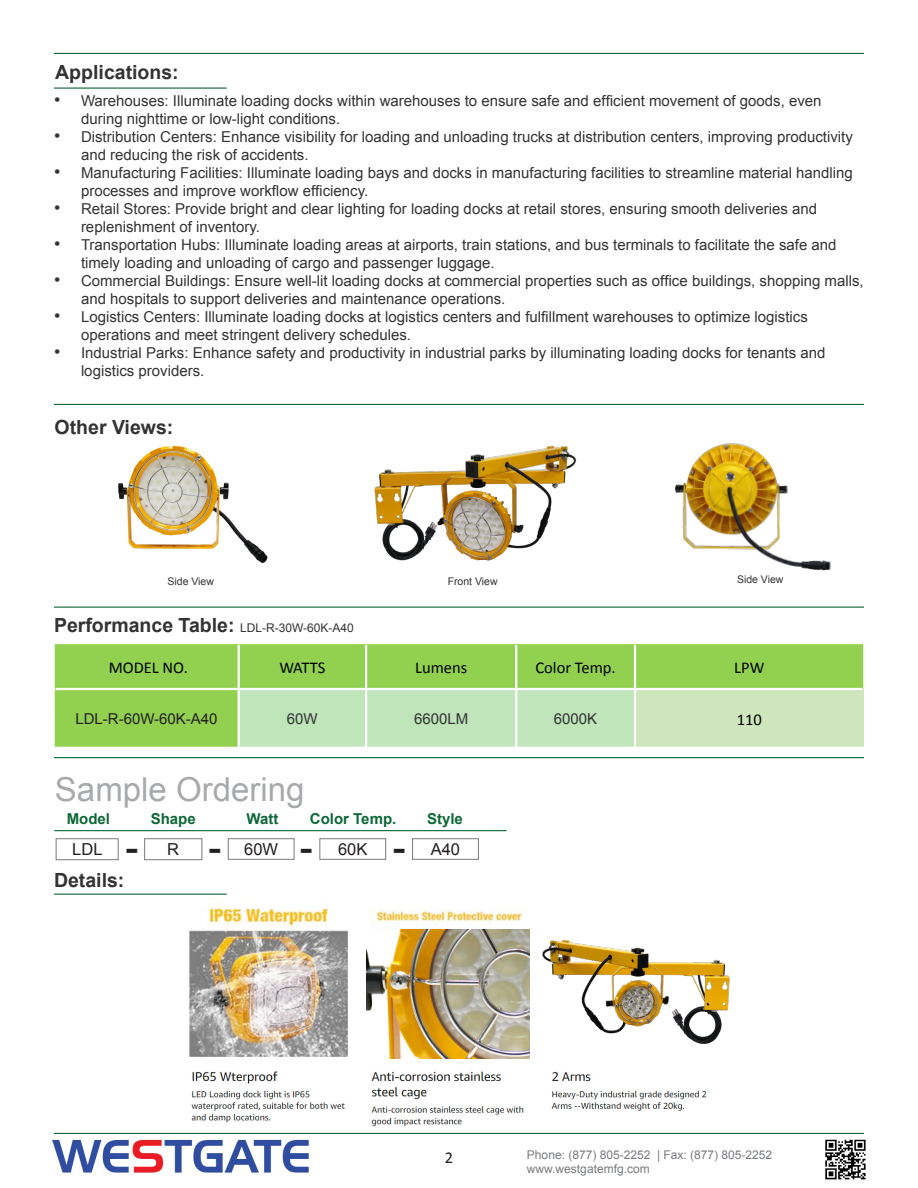
<style>
.page{position:relative;width:918px;height:1188px;background:#fff}
.page>*{position:absolute;margin:0;border:0;box-sizing:border-box;transform-origin:0 0}
.t1{font:33px "Arial";color:#a8a9ad}
.t2{font:700 28.5px "Verdana";color:#231f20}
.t3{font:700 19.5px "Arial";color:#333}
.t4{font:16.5px "Calibri";color:#000}
.t5{font:16.5px "Arial";color:#231f20}
.t6{font:16.5px "Calibri";color:#231f20}
.t7{font:15px/18px "Arial";color:#333}
.t8{font:700 15px "Arial";color:#0d6736}
.t9{font:15px "Arial";color:#231f20}
.t10{font:15px "Arial";color:#323332}
.t11{font:12px "Arial";color:#787a7d}
.t12{font:10.5px "Arial";color:#333}
.s1{font-size:18px}
.s2{font-weight:400;font-size:12px}
</style>
<div class="page">
<hr style="left:54px;top:607px;width:810px;height:1px;background:#0d6736">
<hr style="left:54px;top:53px;width:810px;height:1px;background:#0d6736">
<hr style="left:54px;top:404px;width:810px;height:1px;background:#0d6736">
<div style="left:55px;top:644px;width:808px;height:103px;background:#92d050"></div>
<div style="left:240px;top:690px;width:394px;height:57px;background:#c0e5bb"></div>
<div style="left:635px;top:689px;width:228px;height:59px;background:#cfe5bb"></div>
<hr style="left:238px;top:645px;width:2px;height:43px;background:#fff">
<hr style="left:365px;top:645px;width:2px;height:43px;background:#fff">
<hr style="left:515px;top:645px;width:2px;height:43px;background:#fff">
<hr style="left:634px;top:645px;width:2px;height:43px;background:#fff">
<hr style="left:238px;top:690px;width:2px;height:57px;background:#fff">
<hr style="left:365px;top:690px;width:2px;height:57px;background:#fff">
<hr style="left:515px;top:690px;width:2px;height:57px;background:#fff">
<hr style="left:634px;top:690px;width:2px;height:57px;background:#fff">
<hr style="left:56px;top:688px;width:183px;height:2px;background:#fff">
<hr style="left:239px;top:688px;width:127px;height:2px;background:#fff">
<hr style="left:366px;top:688px;width:150px;height:2px;background:#fff">
<hr style="left:516px;top:688px;width:119px;height:2px;background:#fff">
<hr style="left:635px;top:688px;width:227px;height:2px;background:#fff">
<hr style="left:635px;top:747px;width:229px;height:2px;background:#fff">
<hr style="left:54px;top:757px;width:810px;height:1px;background:#0d6736">
<hr style="left:54px;top:1133px;width:810px;height:1px;background:#0d6736">
<img style="left:52px;top:1139px;width:257px;height:35px">
<img style="left:825px;top:1139px;width:41px;height:41px">
<img style="left:674px;top:443px;width:157px;height:127px">
<div style="left:56px;top:838px;width:63px;height:22px;border:1px solid #787a7d"></div>
<div style="left:144px;top:838px;width:58px;height:22px;border:1px solid #787a7d"></div>
<hr style="left:54px;top:830px;width:453px;height:1px;background:#0d6736">
<div style="left:228px;top:838px;width:66px;height:22px;border:1px solid #787a7d"></div>
<div style="left:319px;top:838px;width:67px;height:22px;border:1px solid #787a7d"></div>
<div style="left:412px;top:838px;width:67px;height:22px;border:1px solid #787a7d"></div>
<img style="left:118px;top:445px;width:150px;height:118px">
<img style="left:374px;top:445px;width:203px;height:116px">
<hr style="left:54px;top:88px;width:173px;height:1px;background:#0d6736">
<img style="left:189px;top:906px;width:518px;height:221px">
<hr style="left:54px;top:894px;width:173px;height:1px;background:#0d6736">
<img style="left:367px;top:929px;width:163px;height:130px">
<img style="left:537px;top:939px;width:193px;height:107px">
<p class="t3" style="left:55px;top:59px;width:125px">Applications:</p>
<p class="t7" style="left:81px;top:92px;width:742px;text-indent:-27px"><span class="s1">•</span> Warehouses: Illuminate loading docks within warehouses to ensure safe and efficient movement of goods, even during nighttime or low-light conditions.</p>
<p class="t7" style="left:81px;top:128px;width:773px;text-indent:-27px"><span class="s1">•</span> Distribution Centers: Enhance visibility for loading and unloading trucks at distribution centers, improving productivity and reducing the risk of accidents.</p>
<p class="t7" style="left:81px;top:164px;width:773px;text-indent:-27px"><span class="s1">•</span> Manufacturing Facilities: Illuminate loading bays and docks in manufacturing facilities to streamline material handling processes and improve workflow efficiency.</p>
<p class="t7" style="left:81px;top:200px;width:738px;text-indent:-27px"><span class="s1">•</span> Retail Stores: Provide bright and clear lighting for loading docks at retail stores, ensuring smooth deliveries and replenishment of inventory.</p>
<p class="t7" style="left:81px;top:236px;width:757px;text-indent:-27px"><span class="s1">•</span> Transportation Hubs: Illuminate loading areas at airports, train stations, and bus terminals to facilitate the safe and timely loading and unloading of cargo and passenger luggage.</p>
<p class="t7" style="left:81px;top:272px;width:784px;text-indent:-27px"><span class="s1">•</span> Commercial Buildings: Ensure well-lit loading docks at commercial properties such as office buildings, shopping malls, and hospitals to support deliveries and maintenance operations.</p>
<p class="t7" style="left:81px;top:308px;width:728px;text-indent:-27px"><span class="s1">•</span> Logistics Centers: Illuminate loading docks at logistics centers and fulfillment warehouses to optimize logistics operations and meet stringent delivery schedules.</p>
<p class="t7" style="left:81px;top:344px;width:746px;text-indent:-27px"><span class="s1">•</span> Industrial Parks: Enhance safety and productivity in industrial parks by illuminating loading docks for tenants and logistics providers.</p>
<p class="t3" style="left:55px;top:415px;width:120px">Other Views:</p>
<p class="t12" style="left:168px;top:575px;width:48px">Side View</p>
<p class="t12" style="left:737px;top:573px;width:48px">Side View</p>
<p class="t12" style="left:448px;top:575px;width:51px">Front View</p>
<p class="t3" style="left:54px;top:612px;width:301px">Performance Table: <span class="s2">LDL-R-30W-60K-A40</span></p>
<p class="t4" style="left:109px;top:657px;width:81px">MODEL NO.</p>
<p class="t4" style="left:279px;top:657px;width:47px">WATTS</p>
<p class="t4" style="left:415px;top:657px;width:54px">Lumens</p>
<p class="t4" style="left:535px;top:657px;width:82px">Color Temp.</p>
<p class="t4" style="left:734px;top:657px;width:32px">LPW</p>
<p class="t9" style="left:75px;top:709px;width:144px">LDL-R-60W-60K-A40</p>
<p class="t7" style="left:287px;top:710px;width:32px">60W</p>
<p class="t10" style="left:414px;top:709px;width:56px">6600LM</p>
<p class="t7" style="left:554px;top:710px;width:45px">6000K</p>
<p class="t4" style="left:737px;top:709px;width:27px">110</p>
<p class="t1" style="left:55px;top:767px;width:251px">Sample Ordering</p>
<p class="t5" style="left:72px;top:839px;width:32px">LDL</p>
<p class="t5" style="left:167px;top:839px;width:13px">R</p>
<p class="t8" style="left:67px;top:809px;width:45px">Model</p>
<p class="t8" style="left:151px;top:809px;width:47px">Shape</p>
<p class="t8" style="left:246px;top:809px;width:33px">Watt</p>
<p class="t8" style="left:310px;top:809px;width:88px">Color Temp.</p>
<p class="t8" style="left:427px;top:809px;width:37px">Style</p>
<p class="t2" style="left:125px;top:831px;width:15px">-</p>
<p class="t2" style="left:208px;top:831px;width:15px">-</p>
<p class="t5" style="left:244px;top:838px;width:35px">60W</p>
<p class="t2" style="left:300px;top:831px;width:15px">-</p>
<p class="t5" style="left:338px;top:838px;width:31px">60K</p>
<p class="t2" style="left:392px;top:831px;width:15px">-</p>
<p class="t5" style="left:431px;top:838px;width:31px">A40</p>
<p class="t3" style="left:54px;top:868px;width:72px">Details:</p>
<p class="t6" style="left:445px;top:1147px;width:10px">2</p>
<p class="t11" style="left:527px;top:1147px;width:247px">Phone: (877) 805-2252 | Fax: (877) 805-2252</p>
<p class="t11" style="left:527px;top:1161px;width:124px">www.westgatemfg.com</p>
</div>
